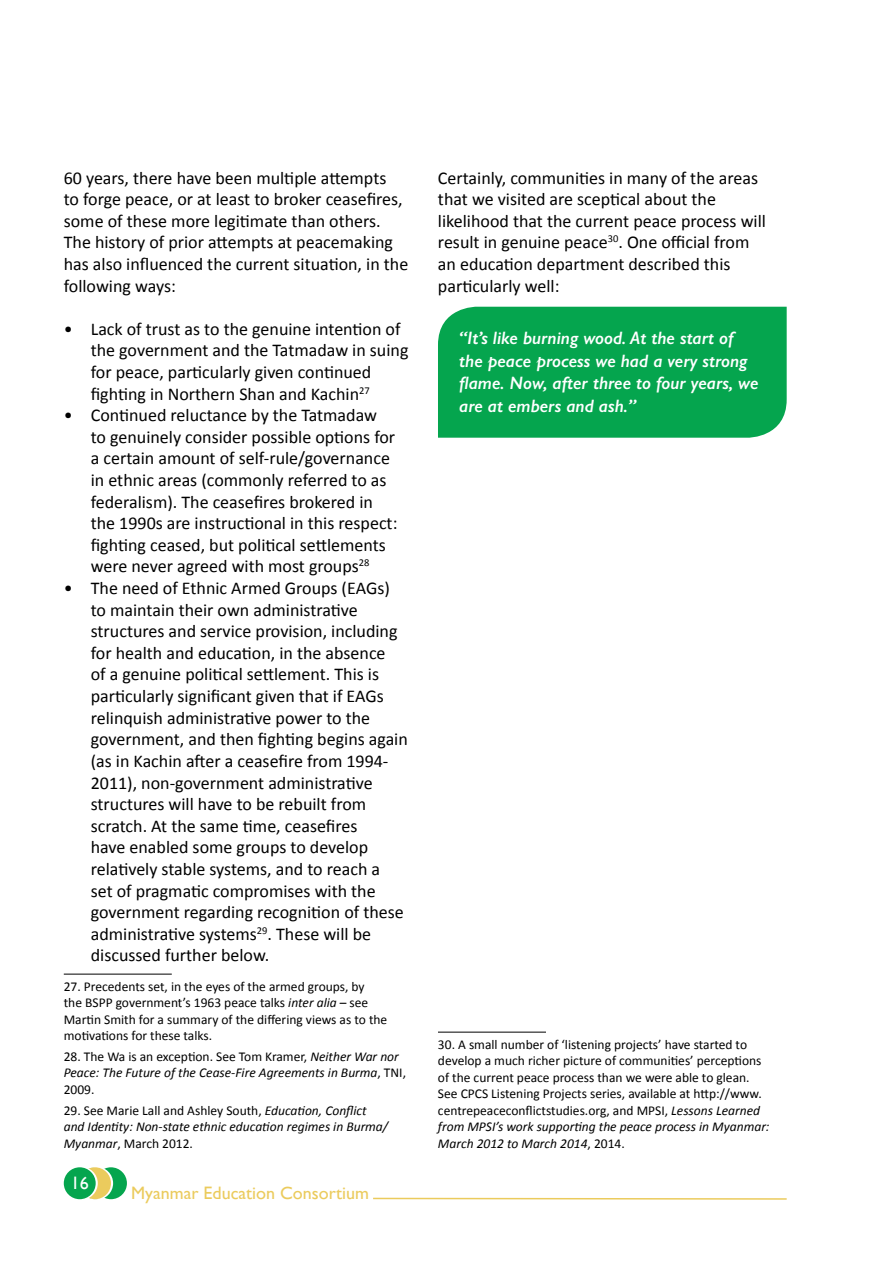
<style>
.page{position:relative;width:893px;height:1263px;background:#fff}
.page>*{position:absolute;margin:0;border:0;box-sizing:border-box;transform-origin:0 0}
.t1{font:18px/21.6px "Calibri";color:#000}
.t2{font:italic 600 18px/22.5px "Gill Sans";color:#fff}
.t3{font:18px "Gill Sans";color:#ebcb5d}
.t4{font:18px "Gill Sans";color:#fff}
.t5{font:13.5px/16.5px "Calibri";color:#000}
.t6{font:italic 13.5px/16.5px "Calibri";color:#000}
.s1{font-style:italic}
.s2{font-style:normal}
</style>
<div class="page">
<div style="left:438px;top:307px;width:349px;height:131px;background:#05a54e"></div>
<hr style="left:64px;top:974px;width:108px;height:1px;background:#000">
<hr style="left:438px;top:1032px;width:108px;height:1px;background:#000">
<div style="left:95px;top:1167px;width:32px;height:32px;background:#05a54e;border-radius:50%"></div>
<svg style="left:80px;top:1167px;width:33px;height:33px"></svg>
<div style="left:79px;top:1167px;width:32px;height:32px;background:#ebcb5d;border-radius:50%"></div>
<svg style="left:65px;top:1167px;width:33px;height:33px"></svg>
<div style="left:64px;top:1167px;width:32px;height:32px;background:#05a54e;border-radius:50%"></div>
<svg style="left:373px;top:1197px;width:414px;height:3px"></svg>
<p class="t1" style="left:64px;top:166px;width:346px">60 years, there have been multiple attempts<br>to forge peace, or at least to broker ceasefires, some of these more legitimate than others.<br>The history of prior attempts at peacemaking has also influenced the current situation, in the following ways:</p>
<p class="t1" style="left:91px;top:317px;width:319px;text-indent:-27px">• Lack of trust as to the genuine intention of the government and the Tatmadaw in suing for peace, particularly given continued fighting in Northern Shan and Kachin<sup>27</sup></p>
<p class="t1" style="left:91px;top:404px;width:308px;text-indent:-27px">• Continued reluctance by the Tatmadaw<br>to genuinely consider possible options for a certain amount of self-rule/governance in ethnic areas (commonly referred to as federalism). The ceasefires brokered in the 1990s are instructional in this respect: fighting ceased, but political settlements were never agreed with most groups<sup>28</sup></p>
<p class="t1" style="left:91px;top:576px;width:319px;text-indent:-27px">• The need of Ethnic Armed Groups (EAGs) to maintain their own administrative structures and service provision, including for health and education, in the absence<br>of a genuine political settlement. This is particularly significant given that if EAGs relinquish administrative power to the government, and then fighting begins again (as in Kachin after a ceasefire from 1994- 2011), non-government administrative structures will have to be rebuilt from scratch. At the same time, ceasefires<br>have enabled some groups to develop relatively stable systems, and to reach a<br>set of pragmatic compromises with the government regarding recognition of these administrative systems<sup>29</sup>. These will be discussed further below.</p>
<p class="t5" style="left:64px;top:977px;width:325px">27. Precedents set, in the eyes of the armed groups, by<br>the BSPP government’s 1963 peace talks <span class="s1">inter alia</span> – see Martin Smith for a summary of the differing views as to the motivations for these talks.</p>
<p class="t6" style="left:64px;top:1047px;width:344px"><span class="s2">28. The Wa is an exception. See Tom Kramer,</span> Neither War nor<br>Peace: The Future of the Cease-Fire Agreements in Burma<span class="s2">, TNI,<br>2009.</span></p>
<p class="t6" style="left:64px;top:1101px;width:326px"><span class="s2">29. See Marie Lall and Ashley South,</span> Education, Conflict and Identity: Non-state ethnic education regimes in Burma/<br>Myanmar<span class="s2">, March 2012.</span></p>
<p class="t4" style="left:71px;top:1173px;width:19px">16</p>
<p class="t3" style="left:131px;top:1182px;width:239px">Myanmar Education Consortium</p>
<p class="t1" style="left:438px;top:166px;width:329px">Certainly, communities in many of the areas that we visited are sceptical about the likelihood that the current peace process will result in genuine peace<sup>30</sup>. One official from an education department described this particularly well:</p>
<p class="t2" style="left:459px;top:327px;width:301px">“It’s like burning wood. At the start of the peace process we had a very strong flame. Now, after three to four years, we are at embers and ash.”</p>
<p class="t5" style="left:438px;top:1035px;width:333px">30. A small number of ‘listening projects’ have started to develop a much richer picture of communities’ perceptions of the current peace process than we were able to glean.<br>See CPCS Listening Projects series, available at http://www. centrepeaceconflictstudies.org, and MPSI, <span class="s1">Lessons Learned from MPSI’s work supporting the peace process in Myanmar:<br>March 2012 to March 2014</span>, 2014.</p>
</div>
